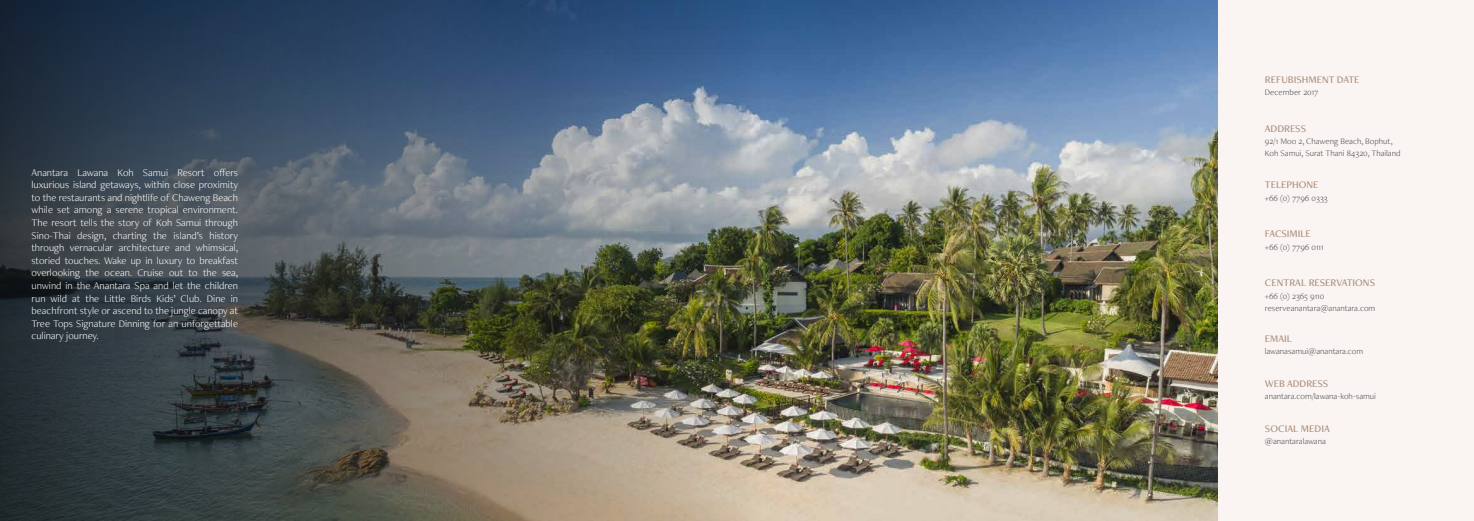
<style>
.page{position:relative;width:1474px;height:521px;background:#fff}
.page>*{position:absolute;margin:0;border:0;box-sizing:border-box;transform-origin:0 0}
.t1{font:300 10.5px/12.6px "Freight Neo Pro";color:#fff;text-align:justify}
.t2{font:500 10.5px "Freight Neo Pro";color:#aa8c78}
.t3{font:300 8.75px/12.2px "Freight Neo Pro";color:#4d4d4f}
</style>
<div class="page">
<img style="left:957px;top:0;width:261px;height:521px">
<img style="left:0;top:0;width:957px;height:521px">
<div style="left:1218px;top:0;width:255px;height:521px;background:#faf5f3"></div>
<p class="t1" style="left:32px;top:166px;width:208px">Anantara Lawana Koh Samui Resort offers luxurious island getaways, within close proximity to the restaurants and nightlife of Chaweng Beach while set among a serene tropical environment.<br>The resort tells the story of Koh Samui through Sino-Thai design, charting the island’s history through vernacular architecture and whimsical, storied touches. Wake up in luxury to breakfast overlooking the ocean. Cruise out to the sea, unwind in the Anantara Spa and let the children run wild at the Little Birds Kids’ Club. Dine in beachfront style or ascend to the jungle canopy at Tree Tops Signature Dinning for an unforgettable culinary journey.</p>
<p class="t2" style="left:1264px;top:72px;width:96px">REFUBISHMENT DATE</p>
<p class="t3" style="left:1264px;top:86px;width:55px">December 2017</p>
<p class="t2" style="left:1264px;top:121px;width:43px">ADDRESS</p>
<p class="t3" style="left:1264px;top:135px;width:137px">92/1 Moo 2, Chaweng Beach, Bophut,<br>Koh Samui, Surat Thani 84320, Thailand</p>
<p class="t2" style="left:1264px;top:178px;width:55px">TELEPHONE</p>
<p class="t3" style="left:1264px;top:191px;width:64px">+66 (0) 7796 0333</p>
<p class="t2" style="left:1264px;top:227px;width:48px">FACSIMILE</p>
<p class="t3" style="left:1264px;top:240px;width:60px">+66 (0) 7796 0111</p>
<p class="t2" style="left:1264px;top:276px;width:112px">CENTRAL RESERVATIONS</p>
<p class="t3" style="left:1264px;top:289px;width:112px">+66 (0) 2365 9110 reserveanantara@anantara.com</p>
<p class="t2" style="left:1264px;top:331px;width:29px">EMAIL</p>
<p class="t3" style="left:1264px;top:345px;width:100px">lawanasamui@anantara.com</p>
<p class="t2" style="left:1264px;top:376px;width:65px">WEB ADDRESS</p>
<p class="t3" style="left:1264px;top:390px;width:113px">anantara.com/lawana-koh-samui</p>
<p class="t2" style="left:1264px;top:422px;width:66px">SOCIAL MEDIA</p>
<p class="t3" style="left:1264px;top:435px;width:63px">@anantaralawana</p>
</div>
